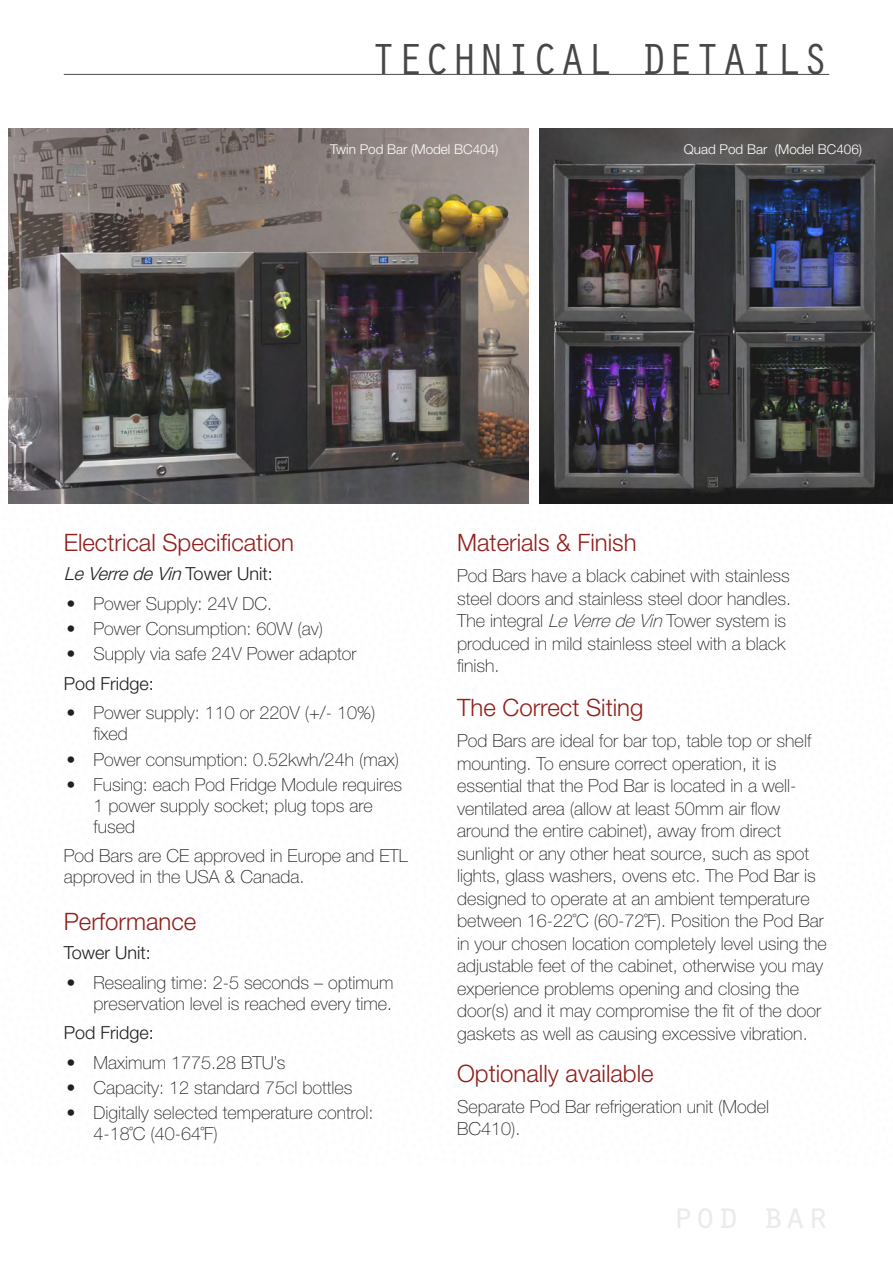
<style>
.page{position:relative;width:893px;height:1263px;background:#fff}
.page>*{position:absolute;margin:0;border:0;box-sizing:border-box;transform-origin:0 0}
.Chapter_headings{font:45px "Orator Std";color:#464748}
.Footers{font:37.5px "Orator Std";color:#eaebec}
.Headers{font:300 24px "Helvetica Neue LT Std";color:#90201d}
.text__large{font:300 24px "Helvetica Neue LT Std";color:#90201d}
.text__large-2{font:100 18px/22.5px "Helvetica Neue LT Std";color:#231f20}
.text__large-3{font:300 18px "Helvetica Neue LT Std";color:#231f20}
.text__large-4{font:italic 300 18px "Helvetica Neue LT Std";color:#231f20}
.small_slogan{font:300 13.5px "Helvetica Neue LT Std";color:#fff}
.s1{font-style:normal}
.s2{font-style:italic}
</style>
<div class="page">
<hr style="left:64px;top:74px;width:765px;height:1px;background:#464748">
<img style="left:540px;top:129px;width:353px;height:374px">
<img style="left:9px;top:129px;width:520px;height:374px">
<p class="Chapter_headings" style="left:370px;top:27px;width:461px">TECHNICAL DETAILS</p>
<p class="small_slogan" style="left:330px;top:141px;width:170px">Twin Pod Bar (Model BC404)</p>
<p class="small_slogan" style="left:684px;top:141px;width:180px">Quad Pod Bar (Model BC406)</p>
<p class="text__large" style="left:64px;top:528px;width:232px">Electrical Specification</p>
<p class="text__large-4" style="left:64px;top:563px;width:210px">LeVerredeVin<span class="s1">To w e r U n i t :</span></p>
<p class="text__large-2" style="left:67px;top:592px;width:207px">• Power Supply: 24V DC.</p>
<p class="text__large-2" style="left:67px;top:617px;width:258px">• Power Consumption: 60W (av)</p>
<p class="text__large-2" style="left:67px;top:643px;width:291px">• Supply via safe 24V Power adaptor</p>
<p class="text__large-3" style="left:64px;top:672px;width:92px">Pod Fridge:</p>
<p class="text__large-2" style="left:94px;top:702px;width:283px;line-height:21px;text-indent:-27px">• Power supply: 110 or 220V (+/- 10%) fixed</p>
<p class="text__large-2" style="left:67px;top:748px;width:334px">• Power consumption: 0.52kwh/24h (max)</p>
<p class="text__large-2" style="left:94px;top:774px;width:310px;line-height:21px;text-indent:-27px">• Fusing: each Pod Fridge Module requires<br>1 power supply socket; plug tops are fused</p>
<p class="text__large-2" style="left:64px;top:845px;width:346px;line-height:21px">Pod Bars are CE approved in Europe and ETL approved in the USA &amp; Canada.</p>
<p class="Headers" style="left:64px;top:907px;width:134px">Performance</p>
<p class="text__large-3" style="left:64px;top:942px;width:89px">Tower Unit:</p>
<p class="text__large-2" style="left:67px;top:972px;width:328px;line-height:21px;text-align:right">• Resealing time: 2-5 seconds – optimum preservation level is reached every time.</p>
<p class="text__large-3" style="left:64px;top:1022px;width:92px">Pod Fridge:</p>
<p class="text__large-2" style="left:67px;top:1051px;width:220px">• Maximum 1775.28 BTU’s</p>
<p class="text__large-2" style="left:67px;top:1076px;width:287px">• Capacity: 12 standard 75cl bottles</p>
<p class="text__large-2" style="left:94px;top:1102px;width:281px;line-height:21px;text-indent:-27px">• Digitally selected temperature control:<br>4-18˚C (40-64˚F)</p>
<p class="Headers" style="left:457px;top:528px;width:181px">Materials &amp; Finish</p>
<p class="text__large-2" style="left:457px;top:564px;width:335px">Pod Bars have a black cabinet with stainless steel doors and stainless steel door handles.<br>The integral <span class="s2">LeVerredeVin</span>Tower system is produced in mild stainless steel with a black finish.</p>
<p class="Headers" style="left:457px;top:693px;width:188px">The Correct Siting</p>
<p class="text__large-2" style="left:457px;top:729px;width:371px">Pod Bars are ideal for bar top, table top or shelf mounting. To ensure correct operation, it is essential that the Pod Bar is located in a well&shy;ventilated area (allow at least 50mm air flow around the entire cabinet), away from direct sunlight or any other heat source, such as spot lights, glass washers, ovens etc. The Pod Bar is designed to operate at an ambient temperature between 16-22˚C (60-72˚F). Position the Pod Bar in your chosen location completely level using the adjustable feet of the cabinet, otherwise you may experience problems opening and closing the door(s) and it may compromise the fit of the door gaskets as well as causing excessive vibration.</p>
<p class="text__large" style="left:457px;top:1058px;width:198px">Optionally available</p>
<p class="text__large-2" style="left:457px;top:1095px;width:314px">Separate Pod Bar refrigeration unit (Model<br>BC410).</p>
<p class="Footers" style="left:672px;top:1189px;width:159px">pod bar</p>
</div>
